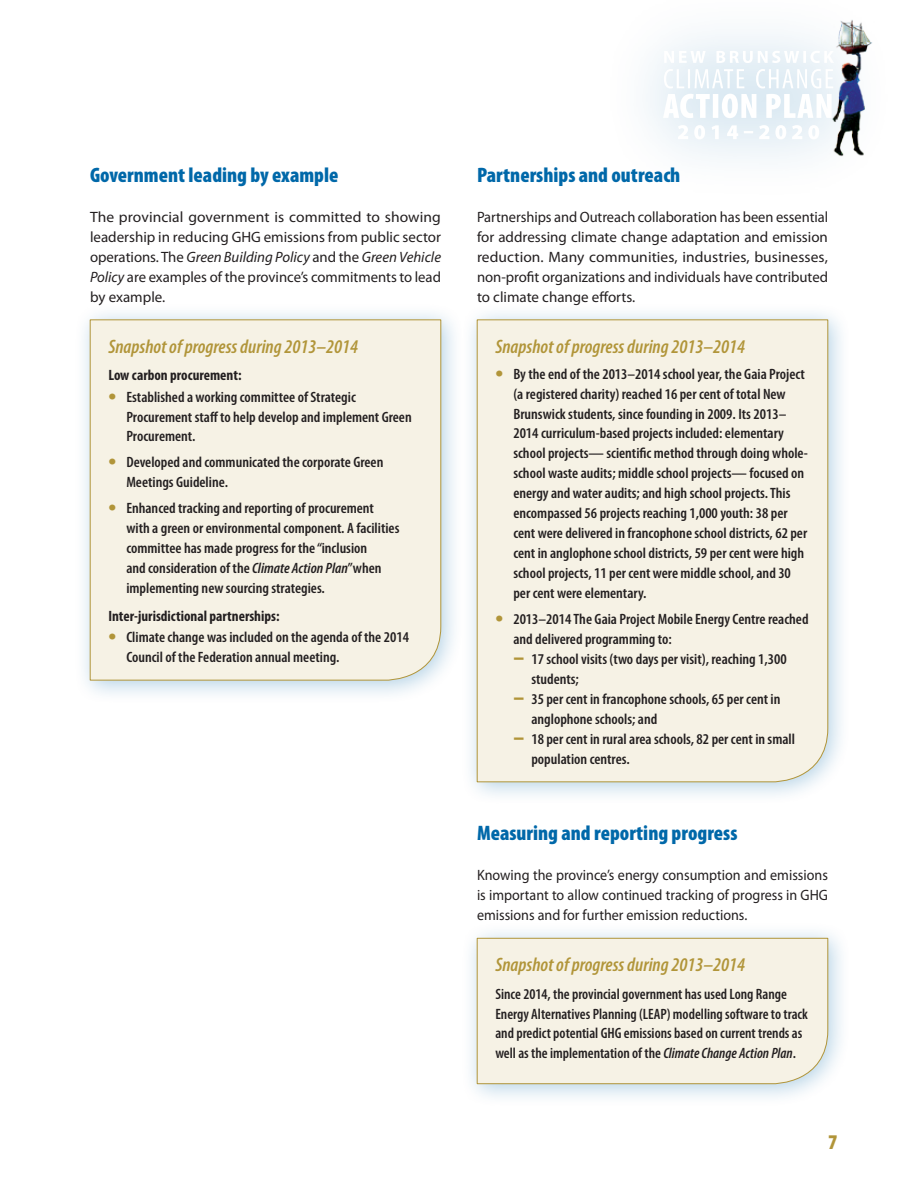
<style>
.page{position:relative;width:918px;height:1188px;background:#fff}
.page>*{position:absolute;margin:0;border:0;box-sizing:border-box;transform-origin:0 0}
.heading2{font:900 condensed 21px "Myriad Pro";color:#0068a9}
.t1{font:900 condensed 21px "Myriad Pro";color:#b19539}
.t2{font:italic 600 condensed 19.5px "Myriad Pro";color:#b19539}
.t3{font:600 condensed 15px/20px "Myriad Pro";color:#231f20}
.text{font:15px/20px "Myriad Pro";color:#231f20;text-align:justify}
.text-2{font:15px/20px "Myriad Pro";color:#231f20;text-align:justify;scale:.94 1}
.t4{font:700 condensed 15px "Myriad Pro";color:#231f20}
.s1{font-style:italic}
.s2{font-weight:900;font-stretch:normal;font-size:21px;color:#b19539}
</style>
<div class="page">
<div style="left:600px;top:0;width:297px;height:204px;background:#0068a9;opacity:.5"></div>
<svg style="left:678px;top:125px;width:141px;height:14px"></svg>
<svg style="left:663px;top:94px;width:165px;height:24px"></svg>
<svg style="left:664px;top:69px;width:164px;height:19px"></svg>
<svg style="left:664px;top:51px;width:164px;height:12px"></svg>
<img style="left:828px;top:16px;width:50px;height:144px">
<div style="left:73px;top:302px;width:391px;height:402px;background:#0068a9;opacity:.3"></div>
<div style="left:90px;top:319px;width:351px;height:362px;background:#f6f2e5"></div>
<div style="left:460px;top:302px;width:391px;height:503px;background:#0068a9;opacity:.3"></div>
<div style="left:477px;top:319px;width:351px;height:463px;background:#f6f2e5"></div>
<div style="left:460px;top:921px;width:391px;height:186px;background:#0068a9;opacity:.3"></div>
<div style="left:477px;top:938px;width:351px;height:146px;background:#f6f2e5"></div>
<p class="heading2" style="left:90px;top:161px;width:250px">Government leading by example</p>
<p class="text" style="left:90px;top:207px;width:353px">The provincial government is committed to showing leadership in reducing GHG emissions from public sector operations. The <span class="s1">Green Building Policy</span> and the <span class="s1">Green Vehicle Policy</span> are examples of the province’s commitments to lead by example.</p>
<p class="t2" style="left:108px;top:334px;width:251px">Snapshot of progress during 2013–2014</p>
<p class="t4" style="left:108px;top:366px;width:135px">Low carbon procurement:</p>
<p class="t3" style="left:126px;top:386px;width:287px;text-indent:-18px"><span class="s2">•</span> Established a working committee of Strategic<br>Procurement staff to help develop and implement Green<br>Procurement.</p>
<p class="t3" style="left:126px;top:452px;width:259px;text-indent:-18px"><span class="s2">•</span> Developed and communicated the corporate Green<br>Meetings Guideline.</p>
<p class="t3" style="left:126px;top:498px;width:275px;text-indent:-18px"><span class="s2">•</span> Enhanced tracking and reporting of procurement with a green or environmental component. A facilities committee has made progress for the “inclusion<br>and consideration of the <span class="s1">Climate Action Plan</span>”when implementing new sourcing strategies.</p>
<p class="t4" style="left:108px;top:606px;width:173px">Inter-jurisdictional partnerships:</p>
<p class="t3" style="left:126px;top:627px;width:284px;text-indent:-18px"><span class="s2">•</span> Climate change was included on the agenda of the 2014<br>Council of the Federation annual meeting.</p>
<p class="heading2" style="left:477px;top:161px;width:205px">Partnerships and outreach</p>
<p class="text" style="left:477px;top:207px;width:353px">Partnerships and Outreach collaboration has been essential for addressing climate change adaptation and emission reduction. Many communities, industries, businesses, non-profit organizations and individuals have contributed to climate change efforts.</p>
<p class="t2" style="left:495px;top:334px;width:251px">Snapshot of progress during 2013–2014</p>
<p class="t3" style="left:513px;top:363px;width:296px;text-indent:-18px"><span class="s2">•</span> By the end of the 2013–2014 school year, the Gaia Project (a registered charity) reached 16 per cent of total New Brunswick students, since founding in 2009. Its 2013– 2014 curriculum-based projects included: elementary school projects— scientific method through doing whole&shy;school waste audits; middle school projects— focused on energy and water audits; and high school projects. This encompassed 56 projects reaching 1,000 youth: 38 per cent were delivered in francophone school districts, 62 per cent in anglophone school districts, 59 per cent were high school projects, 11 per cent were middle school, and 30 per cent were elementary.</p>
<p class="t3" style="left:513px;top:609px;width:297px;text-indent:-18px"><span class="s2">•</span> 2013–2014 The Gaia Project Mobile Energy Centre reached and delivered programming to:</p>
<p class="t3" style="left:531px;top:649px;width:257px;text-indent:-18px"><span class="s2">–</span> 17 school visits (two days per visit), reaching 1,300 students;</p>
<p class="t3" style="left:531px;top:689px;width:251px;text-indent:-18px"><span class="s2">–</span> 35 per cent in francophone schools, 65 per cent in anglophone schools; and</p>
<p class="t3" style="left:531px;top:728px;width:265px;text-indent:-18px"><span class="s2">–</span> 18 per cent in rural area schools, 82 per cent in small population centres.</p>
<p class="heading2" style="left:477px;top:820px;width:262px">Measuring and reporting progress</p>
<p class="text-2" style="left:477px;top:865px;width:375px">Knowing the province’s energy consumption and emissions is important to allow continued tracking of progress in GHG emissions and for further emission reductions.</p>
<p class="t2" style="left:495px;top:953px;width:251px">Snapshot of progress during 2013–2014</p>
<p class="t3" style="left:495px;top:983px;width:314px">Since 2014, the provincial government has used Long Range Energy Alternatives Planning (LEAP) modelling software to track and predict potential GHG emissions based on current trends as well as the implementation of the <span class="s1">Climate Change Action Plan</span>.</p>
<h1 class="t1" style="left:828px;top:1128px;width:11px">7</h1>
</div>
